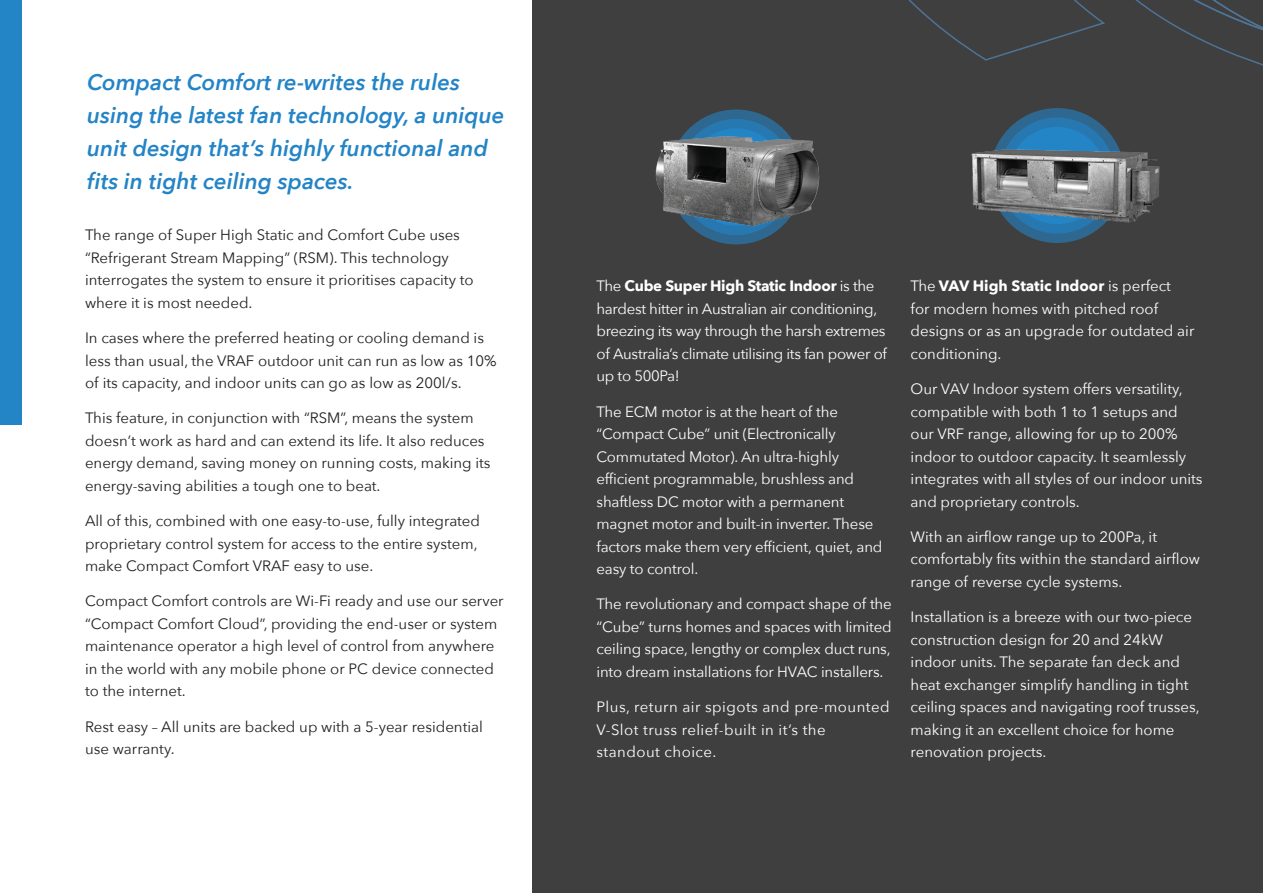
<style>
.page{position:relative;width:1263px;height:893px;background:#fff}
.page>*{position:absolute;margin:0;border:0;box-sizing:border-box;transform-origin:0 0}
.pull_quote{font:italic 600 22.5px/33px "Avenir Next";color:#2384c6}
.t1{font:15px/22.5px "Avenir Next";color:#fff}
.t2{font:15px/22.5px "Avenir Next";color:#231f20}
.t3{font:15px/22.5px "Avenir Next";letter-spacing:-.02em;color:#fff}
.t4{font:15px/22.5px "Avenir Next";letter-spacing:.03em;color:#fff}
.s1{font-weight:700}
</style>
<div class="page">
<div style="left:0;top:0;width:21px;height:424px;background:#2384c6"></div>
<div style="left:533px;top:0;width:730px;height:893px;background:#403f3f"></div>
<svg style="left:669px;top:109px;width:134px;height:135px"></svg>
<img style="left:655px;top:123px;width:165px;height:111px">
<div style="left:990px;top:108px;width:135px;height:135px;background:#2e6890;border-radius:50%"></div>
<svg style="left:999px;top:117px;width:116px;height:117px"></svg>
<div style="left:1008px;top:127px;width:98px;height:97px;background:#2384c6;border-radius:50%"></div>
<img style="left:971px;top:133px;width:189px;height:97px">
<svg style="left:908px;top:0;width:355px;height:109px"></svg>
<p class="pull_quote" style="left:87px;top:65px;width:419px">Compact Comfort re-writes the rules using the latest fan technology, a unique unit design that’s highly functional and fits in tight ceiling spaces.</p>
<p class="t2" style="left:85px;top:223px;width:390px">The range of Super High Static and Comfort Cube uses “Refrigerant Stream Mapping” (RSM). This technology interrogates the system to ensure it prioritises capacity to where it is most needed.</p>
<p class="t2" style="left:85px;top:326px;width:413px">In cases where the preferred heating or cooling demand is less than usual, the VRAF outdoor unit can run as low as 10% of its capacity, and indoor units can go as low as 200l/s.</p>
<p class="t2" style="left:85px;top:406px;width:407px">This feature, in conjunction with “RSM”, means the system doesn’t work as hard and can extend its life. It also reduces energy demand, saving money on running costs, making its energy-saving abilities a tough one to beat.</p>
<p class="t2" style="left:85px;top:509px;width:397px">All of this, combined with one easy-to-use, fully integrated proprietary control system for access to the entire system, make Compact Comfort VRAF easy to use.</p>
<p class="t2" style="left:85px;top:589px;width:420px">Compact Comfort controls are Wi-Fi ready and use our server “Compact Comfort Cloud”, providing the end-user or system maintenance operator a high level of control from anywhere in the world with any mobile phone or PC device connected to the internet.</p>
<p class="t2" style="left:85px;top:714px;width:399px">Rest easy – All units are backed up with a 5-year residential use warranty.</p>
<p class="t3" style="left:596px;top:274px;width:292px">The <span class="s1">Cube Super High Static Indoor</span> is the hardest hitter in Australian air conditioning, breezing its way through the harsh extremes of Australia’s climate utilising its fan power of up to 500Pa!</p>
<p class="t1" style="left:596px;top:400px;width:287px">The ECM motor is at the heart of the “Compact Cube” unit (Electronically Commutated Motor). An ultra-highly efficient programmable, brushless and shaftless DC motor with a permanent magnet motor and built-in inverter. These factors make them very efficient, quiet, and easy to control.</p>
<p class="t1" style="left:596px;top:592px;width:297px;text-align:justify">The revolutionary and compact shape of the “Cube” turns homes and spaces with limited ceiling space, lengthy or complex duct runs, into dream installations for HVAC installers.</p>
<p class="t4" style="left:596px;top:695px;width:295px">Plus, return air spigots and pre-mounted<br>V-Slot truss relief-built in it’s the standout choice.</p>
<p class="t1" style="left:911px;top:274px;width:285px">The <span class="s1">VAV High Static Indoor</span> is perfect<br>for modern homes with pitched roof designs or as an upgrade for outdated air conditioning.</p>
<p class="t1" style="left:911px;top:377px;width:293px">Our VAV Indoor system offers versatility, compatible with both 1 to 1 setups and our VRF range, allowing for up to 200% indoor to outdoor capacity. It seamlessly integrates with all styles of our indoor units and proprietary controls.</p>
<p class="t1" style="left:911px;top:525px;width:291px">With an airflow range up to 200Pa, it comfortably fits within the standard airflow range of reverse cycle systems.</p>
<p class="t1" style="left:911px;top:605px;width:290px">Installation is a breeze with our two-piece construction design for 20 and 24kW indoor units. The separate fan deck and heat exchanger simplify handling in tight ceiling spaces and navigating roof trusses, making it an excellent choice for home renovation projects.</p>
</div>
